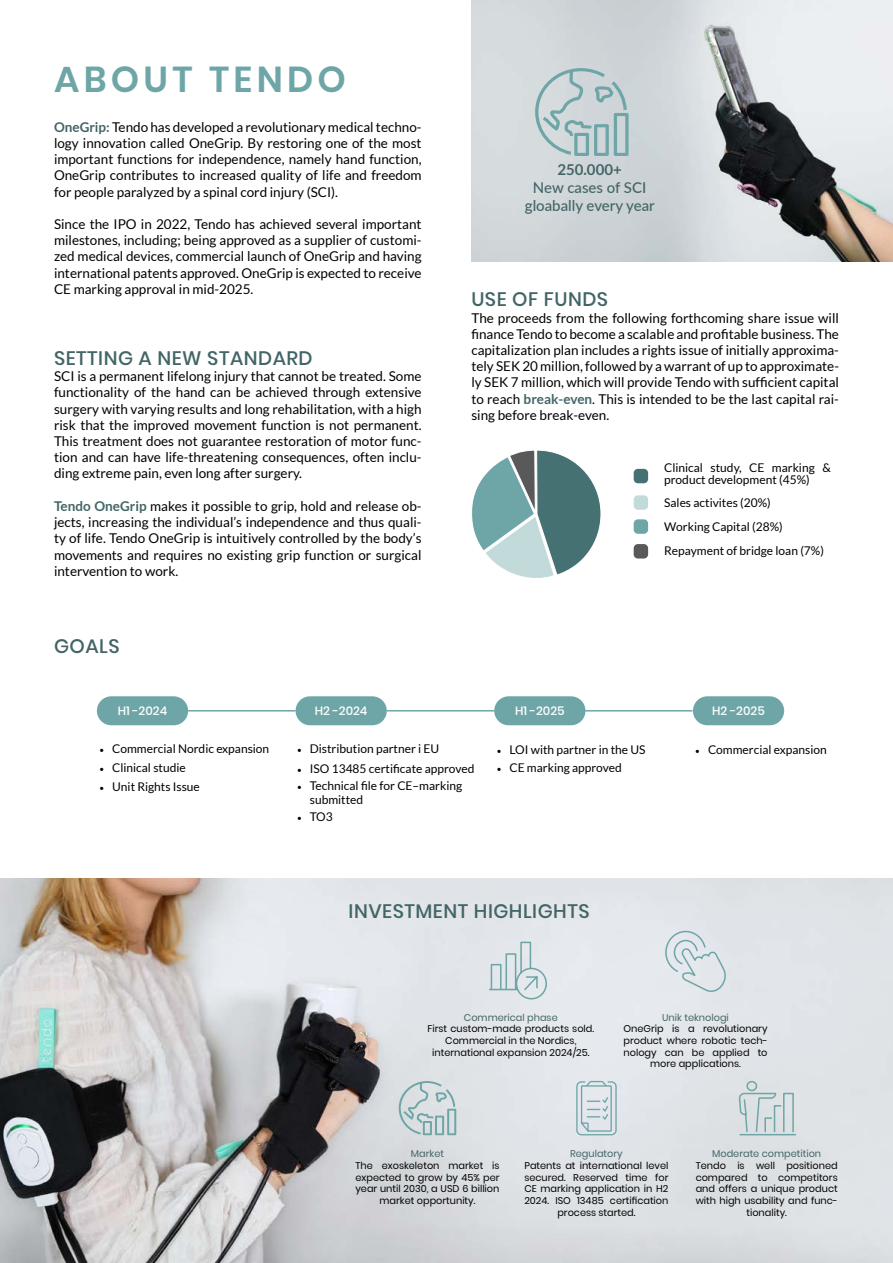
<style>
.page{position:relative;width:893px;height:1263px;background:#fff}
.page>*{position:absolute;margin:0;border:0;box-sizing:border-box;transform-origin:0 0}
.t1{font:600 36px "Poppins";letter-spacing:.12em;color:#6ea6a7}
.t2{font:500 19.5px "Poppins";letter-spacing:.025em;color:#436566}
.t3{font:500 15px/18px "Lato";color:#436566;text-align:center}
.t4{font:700 15px "Lato";color:#436566}
.t5{font:13.5px/16.2px "Lato";color:#000;text-align:justify}
.t6{font:12px/24px "Lato";color:#000}
.t7{font:500 12px "Poppins";color:#fff}
.t8{font:9.75px/11.7px "Poppins";color:#000;text-align:center}
.t9{font:9.75px "Poppins";color:#436566}
.s1{font-weight:700;color:#436566}
.s2{font-family:"Minion Pro"}
</style>
<div class="page">
<img style="left:471px;top:0;width:422px;height:261px">
<div style="left:97px;top:696px;width:91px;height:29px;background:#6ea6a7;border-radius:14px"></div>
<div style="left:693px;top:696px;width:91px;height:29px;background:#6ea6a7;border-radius:14px"></div>
<div style="left:296px;top:696px;width:91px;height:29px;background:#6ea6a7;border-radius:14px"></div>
<div style="left:494px;top:696px;width:91px;height:29px;background:#6ea6a7;border-radius:14px"></div>
<svg style="left:535px;top:68px;width:94px;height:88px;background:#bacbce"></svg>
<img style="left:0;top:878px;width:893px;height:385px">
<svg style="left:488px;top:941px;width:60px;height:59px;background:#d1dce1"></svg>
<svg style="left:738px;top:1076px;width:57px;height:58px;background:#cdd8db"></svg>
<hr style="left:740px;top:1134px;width:55px;height:1px;background:#6ea6a7">
<svg style="left:399px;top:1081px;width:57px;height:54px;background:#c1d2d4"></svg>
<svg style="left:664px;top:930px;width:68px;height:66px;background:#d7e0e4"></svg>
<div style="left:576px;top:1081px;width:41px;height:54px;border:1px solid #6ea6a7;border-radius:5px"></div>
<svg style="left:580px;top:1080px;width:32px;height:53px;background:#cbd9dd"></svg>
<svg style="left:472px;top:450px;width:129px;height:128px"></svg>
<div style="left:634px;top:469px;width:14px;height:14px;background:#467172;border-radius:4px"></div>
<div style="left:634px;top:495px;width:14px;height:15px;background:#c3dadb;border-radius:4px"></div>
<div style="left:634px;top:519px;width:14px;height:15px;background:#6ea6a7;border-radius:4px"></div>
<div style="left:634px;top:544px;width:14px;height:14px;background:#595959;border-radius:4px"></div>
<hr style="left:188px;top:710px;width:108px;height:1px;background:#6ea6a7">
<hr style="left:387px;top:710px;width:107px;height:1px;background:#6ea6a7">
<hr style="left:585px;top:710px;width:107px;height:1px;background:#6ea6a7">
<h1 class="t1" style="left:54px;top:58px;width:294px">ABOUT TENDO</h1>
<p class="t5" style="left:54px;top:119px;width:369px"><span class="s1">OneGrip:</span> Tendo has developed a revolutionary medical techno&shy;logy innovation called OneGrip. By restoring one of the most important functions for independence, namely hand function, OneGrip contributes to increased quality of life and freedom for people paralyzed by a spinal cord injury (SCI).</p>
<p class="t5" style="left:54px;top:216px;width:369px">Since the IPO in 2022, Tendo has achieved several important milestones, including; being approved as a supplier of customi&shy;zed medical devices, commercial launch of OneGrip and having international patents approved. OneGrip is expected to receive CE marking approval in mid-2025.</p>
<h2 class="t2" style="left:54px;top:347px;width:260px">SETTING A NEW STANDARD</h2>
<p class="t5" style="left:54px;top:368px;width:369px">SCI is a permanent lifelong injury that cannot be treated. Some functionality of the hand can be achieved through extensive surgery with varying results and long rehabilitation, with a high risk that the improved movement function is not permanent.<br>This treatment does not guarantee restoration of motor func&shy;tion and can have life-threatening consequences, often inclu&shy;ding extreme pain, even long after surgery.</p>
<p class="t5" style="left:54px;top:498px;width:369px"><span class="s1">Tendo OneGrip</span> makes it possible to grip, hold and release ob&shy;jects, increasing the individual’s independence and thus quali&shy;ty of life. Tendo OneGrip is intuitively controlled by the body’s movements and requires no existing grip function or surgical intervention to work.</p>
<h2 class="t2" style="left:54px;top:635px;width:67px">GOALS</h2>
<p class="t4" style="left:557px;top:161px;width:66px">250.000+</p>
<p class="t3" style="left:525px;top:178px;width:131px">New cases of SCI gloabally every year</p>
<h2 class="t2" style="left:471px;top:288px;width:138px">USE OF FUNDS</h2>
<p class="t5" style="left:471px;top:309px;width:369px">The proceeds from the following forthcoming share issue will finance Tendo to become a scalable and profitable business. The capitalization plan includes a rights issue of initially approxima&shy;tely SEK 20 million, followed by a warrant of up to approximate&shy;ly SEK 7 million, which will provide Tendo with sufficient capital to reach <span class="s1">break-even</span>. This is intended to be the last capital rai&shy;sing before break-even.</p>
<p class="t6" style="left:664px;top:462px;width:168px;line-height:12px">Clinical study, CE marking &amp; product development (45%)</p>
<p class="t6" style="left:664px;top:490px;width:161px">Sales activites (20%)<br>Working Capital (28%)<br>Repayment of bridge loan (7%)</p>
<p class="t7" style="left:118px;top:704px;width:51px">H1 -2024</p>
<p class="t7" style="left:712px;top:704px;width:54px">H2 -2025</p>
<p class="t6" style="left:99px;top:737px;width:171px"><span class="s2">•</span> Commercial Nordic expansion</p>
<p class="t6" style="left:99px;top:774px;width:102px"><span class="s2">•</span> Unit Rights Issue</p>
<p class="t7" style="left:315px;top:704px;width:54px">H2 -2024</p>
<p class="t7" style="left:515px;top:704px;width:51px">H1 -2025</p>
<p class="t6" style="left:497px;top:738px;width:150px"><span class="s2">•</span> LOI with partner in the US</p>
<p class="t6" style="left:695px;top:738px;width:133px"><span class="s2">•</span> Commercial expansion</p>
<p class="t6" style="left:497px;top:755px;width:126px"><span class="s2">•</span> CE marking approved</p>
<p class="t6" style="left:297px;top:737px;width:144px"><span class="s2">•</span> Distribution partner i EU</p>
<p class="t6" style="left:310px;top:778px;width:154px;line-height:14.4px;text-indent:-13px"><span class="s2">•</span> Technical file for CE–marking submitted</p>
<p class="t6" style="left:99px;top:755px;width:88px"><span class="s2">•</span> Clinical studie</p>
<p class="t6" style="left:297px;top:756px;width:179px"><span class="s2">•</span> ISO 13485 certificate approved</p>
<p class="t6" style="left:297px;top:805px;width:37px"><span class="s2">•</span> TO3</p>
<h2 class="t2" style="left:349px;top:900px;width:242px">INVESTMENT HIGHLIGHTS</h2>
<p class="t9" style="left:464px;top:1011px;width:95px">Commerical phase</p>
<p class="t8" style="left:427px;top:1023px;width:168px">First custom-made products sold.<br>Commercial in the Nordics, international expansion 2024/25.</p>
<p class="t9" style="left:662px;top:1011px;width:68px">Unik teknologi</p>
<p class="t8" style="left:623px;top:1023px;width:146px">OneGrip is a revolutionary product where robotic tech&shy;nology can be applied to more applications.</p>
<p class="t9" style="left:411px;top:1148px;width:35px">Market</p>
<p class="t8" style="left:355px;top:1160px;width:146px">The exoskeleton market is expected to grow by 45% per year until 2030, a USD 6 billion market opportunity.</p>
<p class="t9" style="left:570px;top:1148px;width:54px">Regulatory</p>
<p class="t8" style="left:524px;top:1160px;width:146px">Patents at international level secured. Reserved time for<br>CE marking application in H2<br>2024. ISO 13485 certification process started.</p>
<p class="t9" style="left:712px;top:1148px;width:111px">Moderate competition</p>
<p class="t8" style="left:696px;top:1160px;width:144px">Tendo is well positioned compared to competitors and offers a unique product with high usability and func&shy;tionality.</p>
</div>
